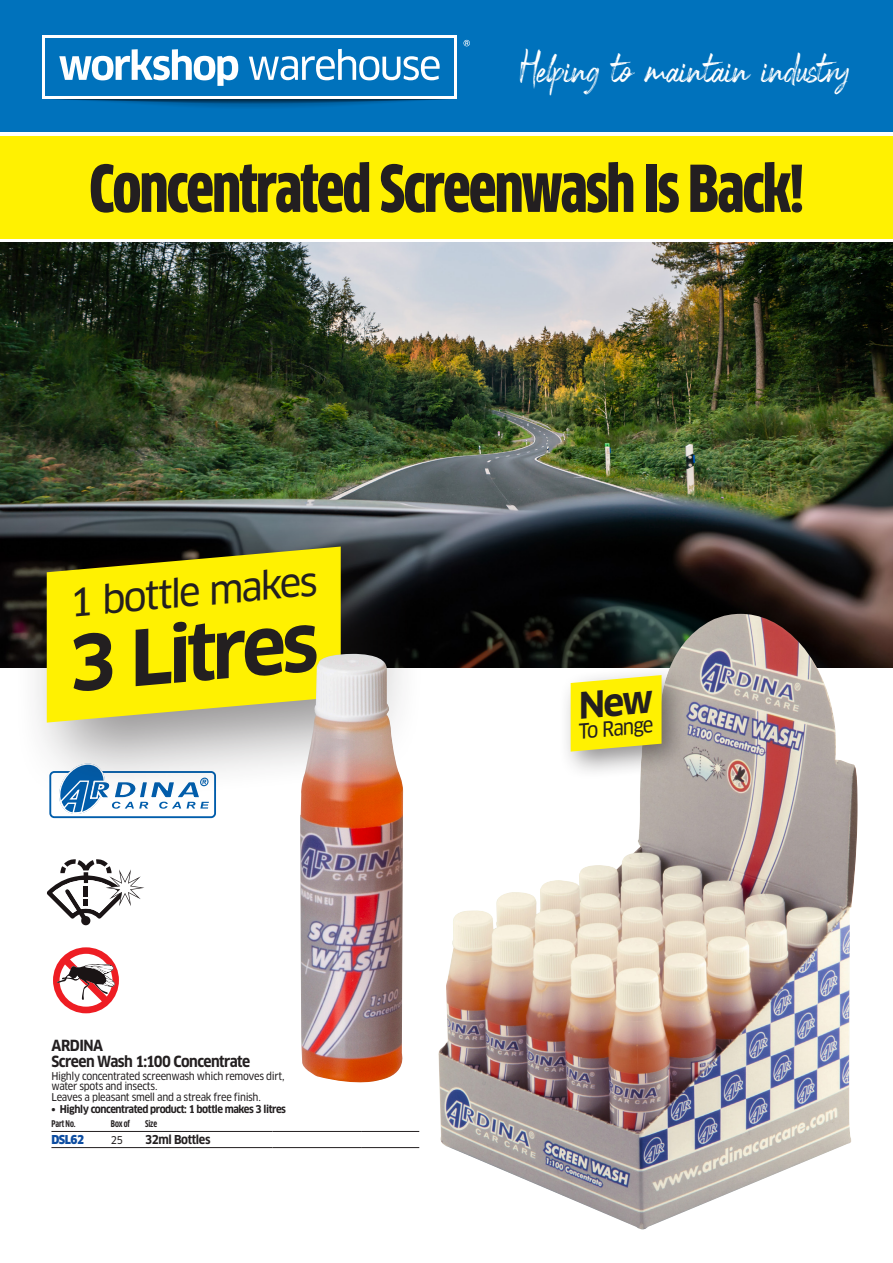
<style>
.page{position:relative;width:893px;height:1263px;background:#fff}
.page>*{position:absolute;margin:0;border:0;box-sizing:border-box;transform-origin:0 0}
.t1{font:700 75px "Clan Pro";color:#231f20}
.t2{font:900 condensed 63px "Clan Pro";letter-spacing:-.03em;color:#231f20}
.t3{font:37.5px "Clan Pro News";color:#231f20}
.t4{font:31.8px "Black Vosten Personal Use";color:#fff}
.t5{font:20.25px "Clan Pro Narr News";color:#231f20}
._2019_Description{font:700 15px "Clan Pro Narr";letter-spacing:-.04em;color:#231f20}
._2019_Size{font:700 12px "Clan Pro Narr";letter-spacing:-.03em;color:#231f20}
._2019_Part_No{font:900 12px "Clan Pro Narr";letter-spacing:-.04em;color:#0d4da1}
._2019_Specification{font:10.5px/10.5px "Clan Pro Narr News";letter-spacing:-.03em;color:#231f20}
._2019_Features{font:700 10.5px "Clan Pro Narr";letter-spacing:-.04em;color:#231f20}
._2019_Quantity{font:10.5px "Clan Pro Narr News";color:#231f20}
._2019_Table_Headers{font:700 condensed 9px "Clan Pro";letter-spacing:-.01em;color:#231f20}
</style>
<div class="page">
<img style="left:0;top:242px;width:893px;height:426px">
<hr style="left:51px;top:1131px;width:60px;height:1px;background:#231f20">
<hr style="left:111px;top:1131px;width:34px;height:1px;background:#231f20">
<hr style="left:145px;top:1131px;width:128px;height:1px;background:#231f20">
<hr style="left:273px;top:1131px;width:89px;height:1px;background:#231f20">
<hr style="left:362px;top:1131px;width:57px;height:1px;background:#231f20">
<hr style="left:51px;top:1147px;width:60px;height:1px;background:#231f20">
<hr style="left:111px;top:1147px;width:34px;height:1px;background:#231f20">
<hr style="left:145px;top:1147px;width:128px;height:1px;background:#231f20">
<hr style="left:273px;top:1147px;width:89px;height:1px;background:#231f20">
<hr style="left:362px;top:1147px;width:57px;height:1px;background:#231f20">
<div style="left:49px;top:771px;width:167px;height:47px;border:2px solid #015dab;border-radius:4px"></div>
<svg style="left:61px;top:805px;width:148px;height:9px"></svg>
<img style="left:438px;top:614px;width:419px;height:615px">
<div style="left:558px;top:664px;width:134px;height:117px;background:#231f20;opacity:.5"></div>
<div style="left:12px;top:515px;width:414px;height:290px;background:#231f20;opacity:.5"></div>
<svg style="left:47px;top:546px;width:294px;height:177px;background:#e6da0c"></svg>
<svg style="left:53px;top:947px;width:66px;height:66px"></svg>
<svg style="left:47px;top:859px;width:97px;height:67px"></svg>
<img style="left:300px;top:654px;width:103px;height:428px">
<div style="left:0;top:0;width:893px;height:132px;background:#0072bc"></div>
<div style="left:0;top:136px;width:893px;height:102px;background:#fff101"></div>
<svg style="left:43px;top:35px;width:414px;height:64px"></svg>
<svg style="left:463px;top:40px;width:7px;height:6px"></svg>
<svg style="left:571px;top:675px;width:91px;height:77px;background:#f8eb17"></svg>
<p class="t4" style="left:520px;top:52px;width:330px">Helping to maintain industry</p>
<p class="t2" style="left:89px;top:153px;width:716px">Concentrated Screenwash Is Back!</p>
<p class="t3" style="left:66px;top:581px;width:251px;rotate:-5deg">1 bottle makes</p>
<p class="t1" style="left:62px;top:621px;width:253px;rotate:-5deg">3 Litres</p>
<p class="_2019_Description" style="left:51px;top:1037px;width:53px">ARDINA</p>
<p class="_2019_Description" style="left:51px;top:1053px;width:200px">Screen Wash 1:100 Concentrate</p>
<p class="_2019_Specification" style="left:51px;top:1071px;width:235px">Highly concentrated screenwash which removes dirt, water spots and insects.<br>Leaves a pleasant smell and a streak free finish.</p>
<p class="_2019_Features" style="left:51px;top:1103px;width:236px">• Highly concentrated product: 1 bottle makes 3 litres</p>
<p class="_2019_Table_Headers" style="left:51px;top:1118px;width:26px">Part No.</p>
<p class="_2019_Table_Headers" style="left:111px;top:1118px;width:21px">Box of</p>
<p class="_2019_Table_Headers" style="left:145px;top:1118px;width:14px">Size</p>
<p class="_2019_Part_No" style="left:51px;top:1133px;width:34px">DSL62</p>
<p class="_2019_Quantity" style="left:111px;top:1133px;width:13px">25</p>
<p class="_2019_Size" style="left:145px;top:1133px;width:67px">32ml Bottles</p>
<p class="t5" style="left:577px;top:720px;width:77px;rotate:-5deg">To Range</p>
</div>
